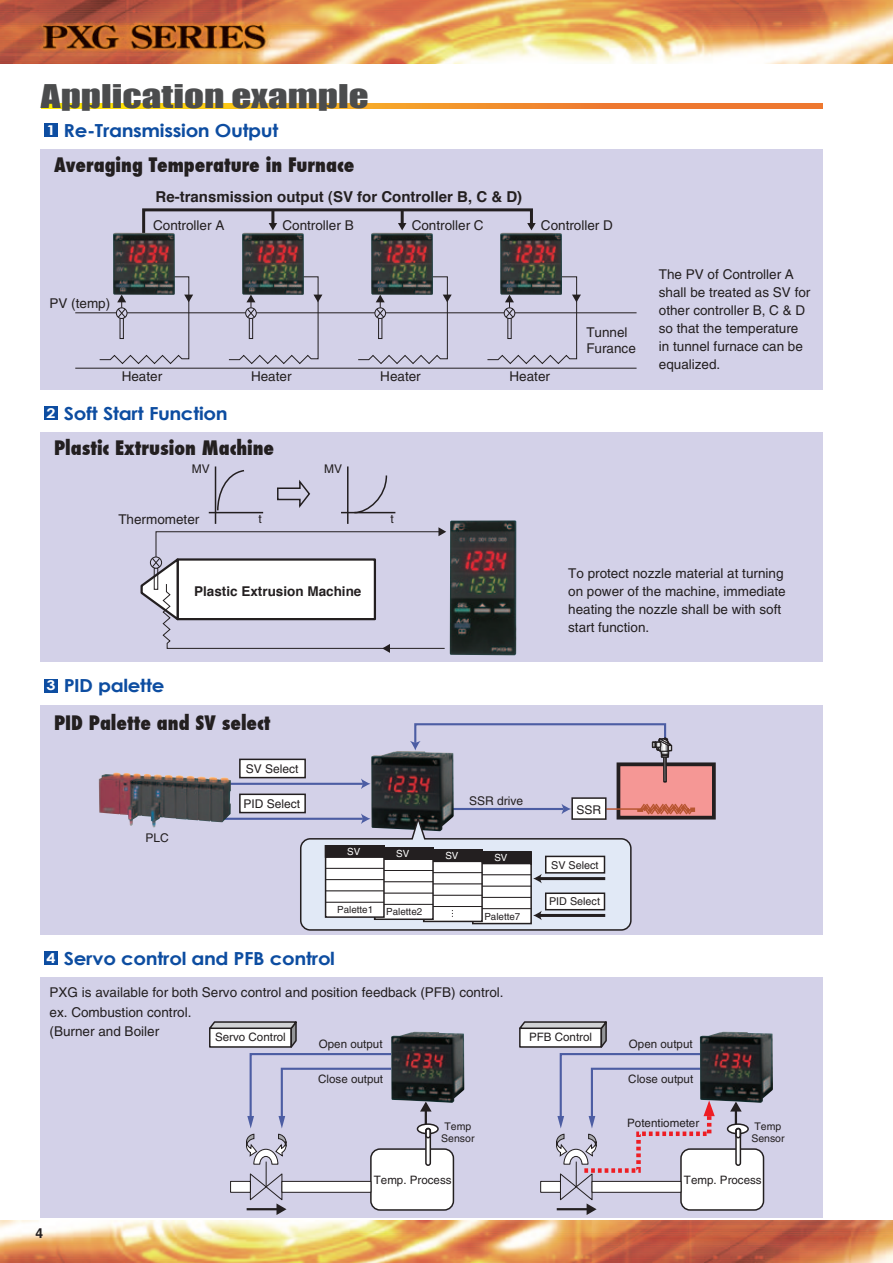
<style>
.page{position:relative;width:893px;height:1263px;background:#fff}
.page>*{position:absolute;margin:0;border:0;box-sizing:border-box;transform-origin:0 0}
.t1{font:30px "Impact";color:#4b4c4d;scale:1.3 1}
.t2{font:800 condensed 19.5px "Futura";color:#231f20}
.t3{font:700 18px "Century Gothic";letter-spacing:-.015em;color:#0d4da1;scale:1.1 1}
.t4{font:700 15px "Helvetica";color:#231f20}
.t5{font:700 13.8px "Helvetica";color:#231f20}
.t6{font:13.5px/18px "Helvetica";color:#231f20}
.t7{font:700 13.5px "Helvetica";color:#231f20}
.t8{font:12px "Helvetica";color:#231f20}
.t9{font:11.55px "Helvetica";color:#231f20}
.t10{font:10.8px "Helvetica";color:#231f20}
.t11{font:10.5px/12px "Helvetica";color:#231f20;text-align:center}
.t12{font:9.9px "Helvetica";color:#231f20}
.t13{font:9.9px "Helvetica";color:#fff}
.s1{font-size:13.5px;color:#fff}
</style>
<div class="page">
<img style="left:0;top:1220px;width:893px;height:43px">
<img style="left:0;top:0;width:893px;height:64px">
<div style="left:40px;top:149px;width:783px;height:241px;background:#d3d1e8"></div>
<hr style="left:75px;top:312px;width:562px;height:1px;background:#231f20">
<svg style="left:41px;top:103px;width:782px;height:5px;background:#f5a223"></svg>
<div style="left:44px;top:123px;width:14px;height:14px;background:#0d4da1"></div>
<svg style="left:141px;top:208px;width:395px;height:25px"></svg>
<hr style="left:271px;top:210px;width:3px;height:14px;background:#231f20">
<img style="left:242px;top:233px;width:62px;height:43px">
<img style="left:371px;top:233px;width:62px;height:43px">
<img style="left:500px;top:233px;width:62px;height:43px">
<img style="left:113px;top:233px;width:62px;height:43px">
<hr style="left:75px;top:368px;width:562px;height:1px;background:#231f20">
<div style="left:40px;top:432px;width:783px;height:230px;background:#d3d1e8"></div>
<div style="left:44px;top:406px;width:14px;height:14px;background:#0d4da1"></div>
<svg style="left:99px;top:276px;width:94px;height:88px"></svg>
<svg style="left:228px;top:276px;width:94px;height:88px"></svg>
<svg style="left:357px;top:276px;width:95px;height:88px"></svg>
<svg style="left:487px;top:276px;width:94px;height:88px"></svg>
<svg style="left:140px;top:527px;width:306px;height:126px"></svg>
<hr style="left:209px;top:512px;width:54px;height:1px;background:#231f20">
<hr style="left:215px;top:466px;width:1px;height:58px;background:#231f20">
<svg style="left:216px;top:469px;width:30px;height:43px"></svg>
<hr style="left:341px;top:512px;width:54px;height:1px;background:#231f20">
<hr style="left:347px;top:466px;width:2px;height:58px;background:#231f20">
<svg style="left:353px;top:475px;width:35px;height:39px"></svg>
<svg style="left:277px;top:480px;width:34px;height:28px"></svg>
<img style="left:450px;top:520px;width:66px;height:135px">
<div style="left:40px;top:705px;width:783px;height:230px;background:#d3d1e8"></div>
<div style="left:44px;top:678px;width:14px;height:14px;background:#0d4da1"></div>
<div style="left:44px;top:951px;width:14px;height:14px;background:#0d4da1"></div>
<div style="left:40px;top:977px;width:783px;height:241px;background:#d3d1e8"></div>
<div style="left:371px;top:1149px;width:82px;height:61px;background:#fff;border-radius:9px"></div>
<div style="left:370px;top:1148px;width:84px;height:63px;border:2px solid #231f20;border-radius:9px"></div>
<div style="left:417px;top:1124px;width:21px;height:10px;background:#fff;border-radius:50%"></div>
<div style="left:417px;top:1123px;width:22px;height:11px;border:2px solid #231f20;border-radius:50%"></div>
<div style="left:425px;top:1128px;width:6px;height:38px;border:2px solid #231f20;border-radius:2px"></div>
<div style="left:425px;top:1128px;width:6px;height:10px;border:2px solid #231f20;border-radius:2px"></div>
<svg style="left:209px;top:1021px;width:182px;height:194px"></svg>
<svg style="left:420px;top:1103px;width:12px;height:21px"></svg>
<div style="left:681px;top:1149px;width:82px;height:61px;background:#fff;border-radius:9px"></div>
<div style="left:680px;top:1148px;width:84px;height:63px;border:2px solid #231f20;border-radius:9px"></div>
<div style="left:728px;top:1124px;width:20px;height:10px;background:#fff;border-radius:50%"></div>
<div style="left:727px;top:1123px;width:22px;height:11px;border:2px solid #231f20;border-radius:50%"></div>
<div style="left:735px;top:1128px;width:6px;height:38px;border:2px solid #231f20;border-radius:2px"></div>
<div style="left:735px;top:1128px;width:6px;height:10px;border:2px solid #231f20;border-radius:2px"></div>
<svg style="left:730px;top:1103px;width:12px;height:21px"></svg>
<svg style="left:519px;top:1021px;width:196px;height:194px"></svg>
<img style="left:391px;top:1032px;width:73px;height:71px">
<img style="left:700px;top:1032px;width:73px;height:71px">
<svg style="left:361px;top:778px;width:9px;height:11px"></svg>
<hr style="left:224px;top:783px;width:139px;height:2px;background:#4c5da3">
<hr style="left:224px;top:818px;width:139px;height:2px;background:#4c5da3">
<div style="left:618px;top:764px;width:96px;height:54px;background:#f59795"></div>
<div style="left:617px;top:762px;width:99px;height:57px;border:4px solid #231f20"></div>
<svg style="left:410px;top:723px;width:263px;height:60px"></svg>
<div style="left:240px;top:759px;width:65px;height:19px;background:#fff"></div>
<div style="left:239px;top:759px;width:67px;height:19px;border:2px solid #231f20"></div>
<div style="left:240px;top:794px;width:65px;height:18px;background:#fff"></div>
<div style="left:239px;top:793px;width:67px;height:20px;border:2px solid #231f20"></div>
<img style="left:371px;top:751px;width:83px;height:51px">
<svg style="left:299px;top:802px;width:398px;height:129px"></svg>
<hr style="left:326px;top:857px;width:58px;height:1px;background:#231f20">
<hr style="left:326px;top:868px;width:58px;height:1px;background:#231f20">
<hr style="left:326px;top:879px;width:58px;height:1px;background:#231f20">
<hr style="left:326px;top:890px;width:58px;height:1px;background:#231f20">
<hr style="left:326px;top:902px;width:58px;height:1px;background:#231f20">
<div style="left:572px;top:798px;width:34px;height:21px;background:#fff"></div>
<div style="left:571px;top:797px;width:36px;height:23px;border:2px solid #231f20"></div>
<img style="left:99px;top:773px;width:132px;height:54px">
<h1 class="t1" style="left:41px;top:78px;width:254px">Application example</h1>
<h3 class="t3" style="left:47px;top:119px;width:212px"><span class="s1">1</span> Re-Transmission Output</h3>
<h2 class="t2" style="left:54px;top:152px;width:302px">Averaging Temperature in Furnace</h2>
<p class="t4" style="left:156px;top:183px;width:368px">Re-transmission output (SV for Controller B, C &amp; D)</p>
<p class="t6" style="left:153px;top:216px;width:73px">Controller A</p>
<p class="t6" style="left:282px;top:216px;width:73px">Controller B</p>
<p class="t6" style="left:412px;top:216px;width:74px">Controller C</p>
<p class="t6" style="left:541px;top:216px;width:74px">Controller D</p>
<p class="t6" style="left:49px;top:294px;width:62px">PV (temp)</p>
<p class="t6" style="left:122px;top:367px;width:42px">Heater</p>
<p class="t6" style="left:251px;top:367px;width:42px">Heater</p>
<p class="t6" style="left:380px;top:367px;width:42px">Heater</p>
<p class="t6" style="left:510px;top:367px;width:42px">Heater</p>
<p class="t6" style="left:586px;top:325px;width:51px;line-height:15.6px">Tunnel<br>Furance</p>
<h3 class="t3" style="left:47px;top:402px;width:166px"><span class="s1">2</span> Soft Start Function</h3>
<h2 class="t2" style="left:54px;top:435px;width:222px">Plastic Extrusion Machine</h2>
<p class="t8" style="left:192px;top:462px;width:19px">MV</p>
<p class="t6" style="left:118px;top:510px;width:83px">Thermometer</p>
<p class="t8" style="left:258px;top:512px;width:5px">t</p>
<p class="t8" style="left:324px;top:462px;width:19px">MV</p>
<p class="t8" style="left:391px;top:512px;width:5px">t</p>
<p class="t6" style="left:659px;top:265px;width:153px">The PV of Controller A shall be treated as SV for other controller B, C &amp; D so that the temperature in tunnel furnace can be equalized.</p>
<p class="t7" style="left:194px;top:579px;width:169px">Plastic Extrusion Machine</p>
<h3 class="t3" style="left:47px;top:674px;width:109px"><span class="s1">3</span> PID palette</h3>
<h2 class="t2" style="left:54px;top:709px;width:218px">PID Palette and SV select</h2>
<p class="t8" style="left:246px;top:762px;width:54px">SV Select</p>
<p class="t8" style="left:146px;top:830px;width:25px">PLC</p>
<p class="t8" style="left:243px;top:797px;width:58px">PID Select</p>
<p class="t13" style="left:347px;top:845px;width:15px">SV</p>
<p class="t8" style="left:469px;top:794px;width:56px">SSR drive</p>
<p class="t13" style="left:396px;top:848px;width:15px">SV</p>
<p class="t13" style="left:445px;top:850px;width:15px">SV</p>
<p class="t13" style="left:494px;top:852px;width:15px">SV</p>
<p class="t12" style="left:337px;top:904px;width:38px">Palette1</p>
<p class="t12" style="left:386px;top:906px;width:38px">Palette2</p>
<p class="t12" style="left:484px;top:910px;width:38px">Palette7</p>
<p class="t6" style="left:568px;top:564px;width:219px">To protect nozzle material at turning on power of the machine, immediate heating the nozzle shall be with soft start function.</p>
<p class="t8" style="left:576px;top:802px;width:26px">SSR</p>
<p class="t10" style="left:551px;top:858px;width:49px">SV Select</p>
<p class="t10" style="left:549px;top:895px;width:53px">PID Select</p>
<h3 class="t3" style="left:47px;top:947px;width:264px"><span class="s1">4</span> Servo control and PFB control</h3>
<p class="t6" style="left:50px;top:982px;width:455px;line-height:19.5px">PXG is available for both Servo control and position feedback (PFB) control. ex. Combustion control.<br>(Burner and Boiler</p>
<p class="t9" style="left:215px;top:1030px;width:72px">Servo Control</p>
<p class="t9" style="left:529px;top:1030px;width:65px">PFB Control</p>
<p class="t9" style="left:319px;top:1037px;width:65px">Open output</p>
<p class="t9" style="left:318px;top:1072px;width:66px">Close output</p>
<p class="t11" style="left:441px;top:1120px;width:35px">Temp<br>Sensor</p>
<p class="t9" style="left:374px;top:1173px;width:79px">Temp. Process</p>
<p class="t5" style="left:36px;top:1221px;width:9px">4</p>
<p class="t9" style="left:629px;top:1037px;width:65px">Open output</p>
<p class="t9" style="left:628px;top:1072px;width:66px">Close output</p>
<p class="t9" style="left:627px;top:1116px;width:74px">Potentiometer</p>
<p class="t11" style="left:751px;top:1120px;width:35px">Temp<br>Sensor</p>
<p class="t9" style="left:684px;top:1173px;width:79px">Temp. Process</p>
</div>
